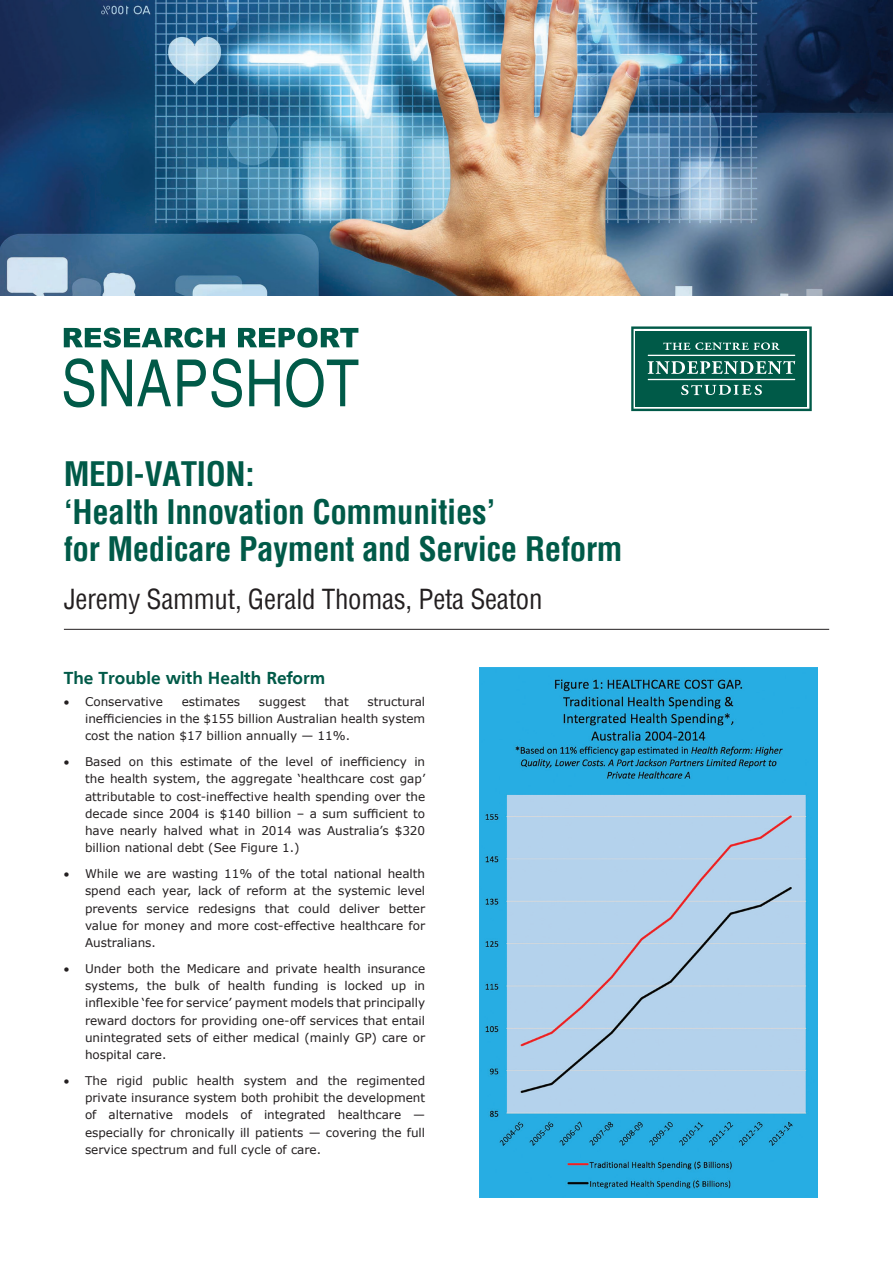
<style>
.page{position:relative;width:893px;height:1263px;background:#fff}
.page>*{position:absolute;margin:0;border:0;box-sizing:border-box;transform-origin:0 0}
.t1{font:700 condensed 33px/37.5px "Helvetica";letter-spacing:-.01em;color:#005a48}
.t2{font:condensed 27px "Helvetica";letter-spacing:-.01em;color:#231f20}
.Subhead{font:700 18px "Frugal Sans";color:#005a48}
.Bullet_No__Dash{font:12px/17.2px "Verdana";color:#231f20;text-align:justify}
</style>
<div class="page">
<img style="left:0;top:0;width:893px;height:296px">
<svg style="left:64px;top:328px;width:294px;height:20px"></svg>
<svg style="left:64px;top:358px;width:294px;height:49px"></svg>
<svg style="left:631px;top:326px;width:181px;height:85px;background:#287465"></svg>
<hr style="left:648px;top:355px;width:147px;height:1px;background:#fff">
<hr style="left:648px;top:379px;width:147px;height:1px;background:#fff">
<hr style="left:64px;top:629px;width:765px;height:1px;background:#231f20">
<img style="left:479px;top:668px;width:338px;height:529px">
<p class="t1" style="left:64px;top:455px;width:560px">MEDI-VATION:<br>‘Health Innovation Communities’<br>for Medicare Payment and Service Reform</p>
<p class="t2" style="left:64px;top:582px;width:480px">Jeremy Sammut, Gerald Thomas, Peta Seaton</p>
<p class="Subhead" style="left:64px;top:668px;width:263px">The Trouble with Health Reform</p>
<p class="Bullet_No__Dash" style="left:64px;top:693px;width:101px">• Conservative</p>
<p class="Bullet_No__Dash" style="left:182px;top:693px;width:60px">estimates</p>
<p class="Bullet_No__Dash" style="left:259px;top:693px;width:48px">suggest</p>
<p class="Bullet_No__Dash" style="left:325px;top:693px;width:26px">that</p>
<p class="Bullet_No__Dash" style="left:85px;top:693px;width:342px;text-indent:282px">structural inefficiencies in the $155 billion Australian health system cost the nation $17 billion annually — 11%.</p>
<p class="Bullet_No__Dash" style="left:85px;top:753px;width:342px;text-indent:-21px">• Based on this estimate of the level of inefficiency in the health system, the aggregate ‘healthcare cost gap’ attributable to cost-ineffective health spending over the decade since 2004 is $140 billion – a sum sufficient to have nearly halved what in 2014 was Australia’s $320 billion national debt (See Figure 1.)</p>
<p class="Bullet_No__Dash" style="left:85px;top:865px;width:342px;text-indent:-21px">• While we are wasting 11% of the total national health spend each year, lack of reform at the systemic level prevents service redesigns that could deliver better value for money and more cost-effective healthcare for Australians.</p>
<p class="Bullet_No__Dash" style="left:85px;top:960px;width:342px;text-indent:-21px">• Under both the Medicare and private health insurance systems, the bulk of health funding is locked up in inflexible ‘fee for service’ payment models that principally reward doctors for providing one-off services that entail unintegrated sets of either medical (mainly GP) care or hospital care.</p>
<p class="Bullet_No__Dash" style="left:85px;top:1072px;width:342px;text-indent:-21px">• The rigid public health system and the regimented private insurance system both prohibit the development of alternative models of integrated healthcare — especially for chronically ill patients — covering the full service spectrum and full cycle of care.</p>
</div>
